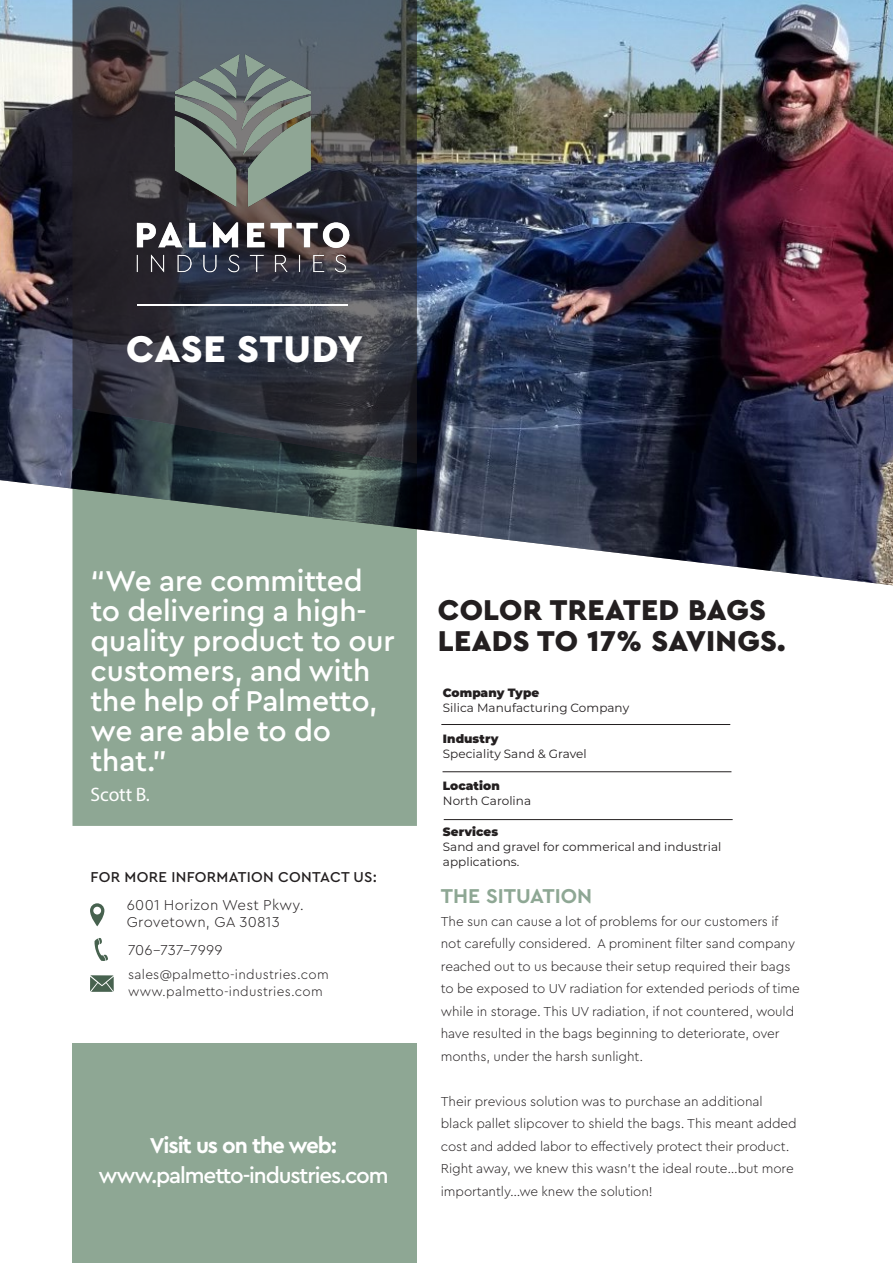
<style>
.page{position:relative;width:893px;height:1263px;background:#fff}
.page>*{position:absolute;margin:0;border:0;box-sizing:border-box;transform-origin:0 0}
.t1{font:900 39px "Cera Pro";letter-spacing:.02em;color:#fff}
.t2{font:500 30px/30px "Cera Pro";letter-spacing:-.005em;color:#fff}
.t3{font:900 30px/31.5px "Cera Pro";letter-spacing:.01em;color:#231f20}
.T4{font:500 22.5px "Cera Pro";letter-spacing:-.05em;color:#fff}
.T4-2{font:700 22.5px "Cera Pro";letter-spacing:-.05em;color:#fff}
.t4{font:700 21px "Cera Pro";color:#8ea794}
.t5{font:19.5px "Myriad Pro";letter-spacing:-.005em;color:#fff}
.t6{font:300 15px "Cera Pro";letter-spacing:.02em;color:#231f20}
.t7{font:500 15px "Cera Pro";letter-spacing:.02em;color:#231f20}
.t8{font:300 13.5px/22.5px "Cera Pro";letter-spacing:-.005em;color:#231f20}
.t9{font:300 13.5px "Cera Pro";letter-spacing:.02em;color:#231f20}
.t10{font:12px "Montserrat";letter-spacing:.005em;color:#231f20}
.t11{font:900 12px "Montserrat";letter-spacing:.005em;color:#231f20}
</style>
<div class="page">
<img style="left:0;top:0;width:893px;height:585px">
<svg style="left:72px;top:464px;width:345px;height:362px;background:#829a8a"></svg>
<svg style="left:72px;top:0;width:345px;height:464px;background:#363a42"></svg>
<div style="left:72px;top:1044px;width:345px;height:219px;background:#8ea794"></div>
<svg style="left:90px;top:903px;width:14px;height:23px"></svg>
<svg style="left:94px;top:938px;width:14px;height:23px"></svg>
<svg style="left:90px;top:975px;width:24px;height:17px"></svg>
<hr style="left:441px;top:724px;width:289px;height:1px;background:#231f20">
<hr style="left:443px;top:771px;width:288px;height:1px;background:#231f20">
<hr style="left:444px;top:819px;width:289px;height:1px;background:#231f20">
<hr style="left:138px;top:305px;width:210px;height:1px;background:#fff">
<img style="left:120px;top:51px;width:242px;height:233px">
<p class="t1" style="left:126px;top:323px;width:238px">CASE STUDY</p>
<p class="t2" style="left:90px;top:564px;width:306px">“We are committed to delivering a high&shy;quality product to our customers, and with the help of Palmetto, we are able to do that.”</p>
<p class="t5" style="left:90px;top:782px;width:61px">Scott B.</p>
<p class="t7" style="left:91px;top:867px;width:288px">FOR MORE INFORMATION CONTACT US:</p>
<p class="t6" style="left:127px;top:895px;width:179px">6001 Horizon West Pkwy.</p>
<p class="t6" style="left:127px;top:911px;width:154px">Grovetown, GA 30813</p>
<p class="t6" style="left:128px;top:940px;width:96px">706-737-7999</p>
<p class="t9" style="left:128px;top:966px;width:202px">sales@palmetto-industries.com</p>
<p class="t9" style="left:128px;top:982px;width:196px">www.palmetto-industries.com</p>
<p class="T4-2" style="left:150px;top:1130px;width:189px">Visit us on the web:</p>
<p class="T4" style="left:98px;top:1160px;width:292px">www.palmetto-industries.com</p>
<p class="t3" style="left:438px;top:593px;width:349px">COLOR TREATED BAGS<br>LEADS TO 17% SAVINGS.</p>
<p class="t11" style="left:443px;top:683px;width:98px">Company Type</p>
<p class="t10" style="left:443px;top:699px;width:188px">Silica Manufacturing Company</p>
<p class="t11" style="left:443px;top:730px;width:57px">Industry</p>
<p class="t10" style="left:443px;top:746px;width:145px">Speciality Sand &amp; Gravel</p>
<p class="t11" style="left:443px;top:776px;width:58px">Location</p>
<p class="t10" style="left:443px;top:792px;width:90px">North Carolina</p>
<p class="t11" style="left:443px;top:823px;width:57px">Services</p>
<p class="t10" style="left:443px;top:839px;width:280px">Sand and gravel for commerical and industrial</p>
<p class="t10" style="left:443px;top:854px;width:78px">applications.</p>
<p class="t4" style="left:441px;top:882px;width:153px">THE SITUATION</p>
<p class="t8" style="left:441px;top:909px;width:360px">The sun can cause a lot of problems for our customers if not carefully considered. A prominent filter sand company reached out to us because their setup required their bags to be exposed to UV radiation for extended periods of time while in storage. This UV radiation, if not countered, would have resulted in the bags beginning to deteriorate, over months, under the harsh sunlight.</p>
<p class="t8" style="left:441px;top:1089px;width:357px">Their previous solution was to purchase an additional black pallet slipcover to shield the bags. This meant added cost and added labor to effectively protect their product.<br>Right away, we knew this wasn’t the ideal route…but more importantly…we knew the solution!</p>
</div>
